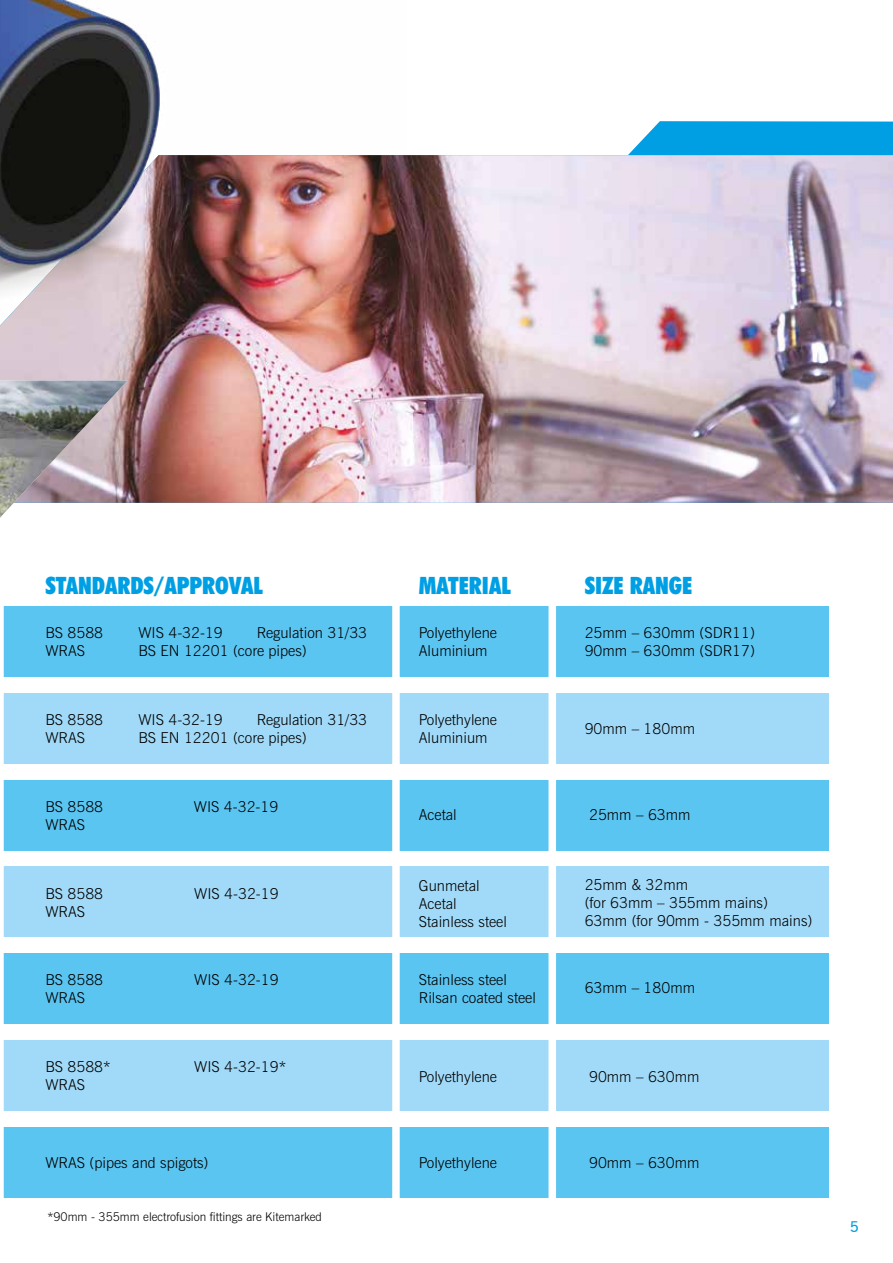
<style>
.page{position:relative;width:893px;height:1263px;background:#fff}
.page>*{position:absolute;margin:0;border:0;box-sizing:border-box;transform-origin:0 0}
.t1{font:900 condensed 24px "Futura BT";color:#009fe3}
.t2{font:300 15px/18px "News Gothic BT";color:#000}
.t3{font:600 15px "News Gothic BT";color:#009fe3}
.t4{font:300 12px "News Gothic BT";color:#000}
</style>
<div class="page">
<svg style="left:628px;top:121px;width:265px;height:34px;background:#11a5e4"></svg>
<img style="left:128px;top:155px;width:765px;height:348px">
<img style="left:0;top:0;width:407px;height:456px">
<div style="left:0;top:606px;width:893px;height:71px;background:#5bc5f2"></div>
<div style="left:0;top:780px;width:893px;height:70px;background:#5bc5f2"></div>
<div style="left:0;top:867px;width:893px;height:70px;background:#a1daf8"></div>
<div style="left:0;top:953px;width:893px;height:71px;background:#5bc5f2"></div>
<div style="left:0;top:1040px;width:893px;height:71px;background:#a1daf8"></div>
<div style="left:0;top:1127px;width:893px;height:70px;background:#5bc5f2"></div>
<div style="left:0;top:693px;width:893px;height:70px;background:#a1daf8"></div>
<svg style="left:0;top:606px;width:4px;height:592px;fill:#fff"></svg>
<div style="left:392px;top:600px;width:8px;height:611px;background:#fff"></div>
<div style="left:549px;top:597px;width:7px;height:611px;background:#fff"></div>
<div style="left:829px;top:591px;width:64px;height:672px;background:#fff"></div>
<img style="left:0;top:381px;width:128px;height:137px">
<h1 class="t1" style="left:45px;top:571px;width:219px">STANDARDS/APPROVAL</h1>
<h1 class="t1" style="left:419px;top:571px;width:94px">MATERIAL</h1>
<h1 class="t1" style="left:585px;top:571px;width:109px">SIZE RANGE</h1>
<p class="t2" style="left:45px;top:624px;width:59px">BS 8588</p>
<p class="t2" style="left:138px;top:624px;width:86px">WIS 4-32-19</p>
<p class="t2" style="left:257px;top:624px;width:112px">Regulation 31/33</p>
<p class="t2" style="left:45px;top:642px;width:41px">WRAS</p>
<p class="t2" style="left:138px;top:642px;width:170px">BS EN 12201 (core pipes)</p>
<p class="t2" style="left:45px;top:710px;width:59px">BS 8588</p>
<p class="t2" style="left:138px;top:710px;width:86px">WIS 4-32-19</p>
<p class="t2" style="left:257px;top:710px;width:112px">Regulation 31/33</p>
<p class="t2" style="left:45px;top:728px;width:41px">WRAS</p>
<p class="t2" style="left:138px;top:728px;width:170px">BS EN 12201 (core pipes)</p>
<p class="t2" style="left:45px;top:797px;width:59px">BS 8588</p>
<p class="t2" style="left:194px;top:797px;width:86px">WIS 4-32-19</p>
<p class="t2" style="left:45px;top:815px;width:41px">WRAS</p>
<p class="t2" style="left:45px;top:884px;width:59px">BS 8588</p>
<p class="t2" style="left:194px;top:884px;width:86px">WIS 4-32-19</p>
<p class="t2" style="left:45px;top:902px;width:41px">WRAS</p>
<p class="t2" style="left:45px;top:971px;width:59px">BS 8588</p>
<p class="t2" style="left:194px;top:971px;width:86px">WIS 4-32-19</p>
<p class="t2" style="left:45px;top:989px;width:41px">WRAS</p>
<p class="t2" style="left:45px;top:1058px;width:67px">BS 8588*</p>
<p class="t2" style="left:194px;top:1058px;width:94px">WIS 4-32-19*</p>
<p class="t2" style="left:45px;top:1076px;width:41px">WRAS</p>
<p class="t2" style="left:45px;top:1154px;width:165px">WRAS (pipes and spigots)</p>
<p class="t4" style="left:47px;top:1209px;width:276px">*90mm - 355mm electrofusion fittings are Kitemarked</p>
<p class="t2" style="left:419px;top:624px;width:80px">Polyethylene<br>Aluminium</p>
<p class="t2" style="left:585px;top:624px;width:172px">25mm – 630mm (SDR11)<br>90mm – 630mm (SDR17)</p>
<p class="t2" style="left:419px;top:711px;width:80px">Polyethylene<br>Aluminium</p>
<p class="t2" style="left:585px;top:720px;width:112px">90mm – 180mm</p>
<p class="t2" style="left:419px;top:806px;width:39px">Acetal</p>
<p class="t2" style="left:589px;top:806px;width:103px">25mm – 63mm</p>
<p class="t2" style="left:419px;top:876px;width:90px">Gunmetal<br>Acetal<br>Stainless steel</p>
<p class="t2" style="left:585px;top:876px;width:229px">25mm &amp; 32mm<br>(for 63mm – 355mm mains)<br>63mm (for 90mm - 355mm mains)</p>
<p class="t2" style="left:419px;top:970px;width:119px">Stainless steel<br>Rilsan coated steel</p>
<p class="t2" style="left:585px;top:979px;width:112px">63mm – 180mm</p>
<p class="t2" style="left:419px;top:1067px;width:80px">Polyethylene</p>
<p class="t2" style="left:589px;top:1067px;width:112px">90mm – 630mm</p>
<p class="t2" style="left:419px;top:1153px;width:80px">Polyethylene</p>
<p class="t2" style="left:589px;top:1153px;width:112px">90mm – 630mm</p>
<p class="t3" style="left:850px;top:1217px;width:11px">5</p>
</div>
